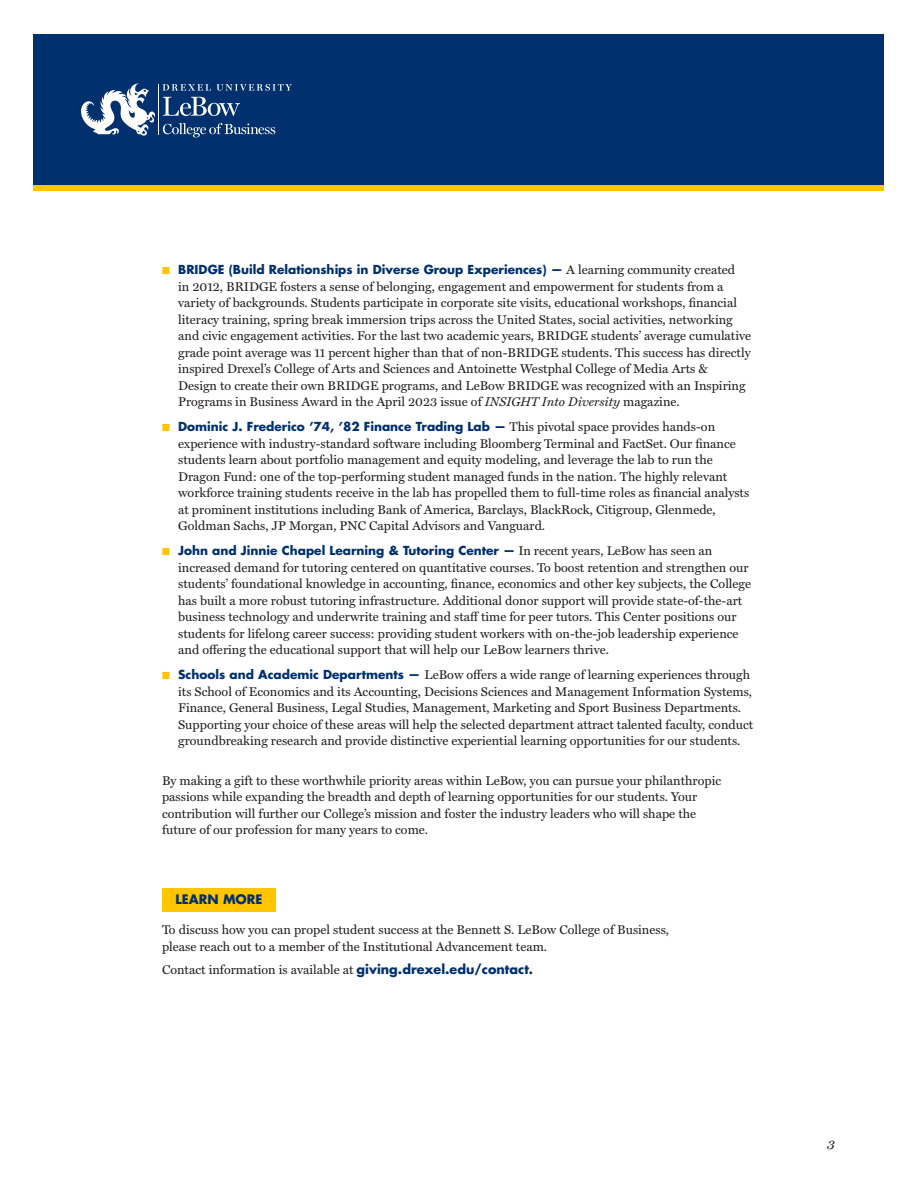
<style>
.page{position:relative;width:918px;height:1188px;background:#fff}
.page>*{position:absolute;margin:0;border:0;box-sizing:border-box;transform-origin:0 0}
.t1{font:italic 13.5px "Miller Text";color:#231f20}
.Body_copy{font:12.75px/16.5px "Miller Text";color:#231f20}
.Learn_more_URL{font:700 12.75px "Futura Std";color:#00306d}
.t2{font:700 12.15px "Futura Std";color:#00306d}
.s1{color:#ffc500}
.s2{font-family:"Miller Text";font-weight:400;font-size:12.75px;color:#231f20}
.s3{font-style:italic}
.s4{font-family:"Futura Std";font-weight:700;font-size:12.15px;color:#00306d}
.s5{font-family:"Futura Std";font-weight:700;color:#00306d}
</style>
<div class="page">
<div style="left:34px;top:40px;width:850px;height:150px;background:#ffc500"></div>
<div style="left:34px;top:35px;width:850px;height:150px;background:#00306d"></div>
<svg style="left:163px;top:97px;width:77px;height:19px"></svg>
<svg style="left:163px;top:84px;width:48px;height:7px"></svg>
<svg style="left:217px;top:84px;width:75px;height:7px"></svg>
<svg style="left:163px;top:123px;width:112px;height:14px"></svg>
<hr style="left:158px;top:84px;width:1px;height:51px;background:#fff">
<svg style="left:81px;top:83px;width:74px;height:53px"></svg>
<div style="left:162px;top:888px;width:114px;height:24px;background:#ffc500"></div>
<p class="t2" style="left:162px;top:261px;width:575px"><span class="s1">■</span> BRIDGE (Build Relationships in Diverse Group Experiences) — <span class="s2">A learning community created</span></p>
<p class="Body_copy" style="left:178px;top:278px;width:574px">in 2012, BRIDGE fosters a sense of belonging, engagement and empowerment for students from a variety of backgrounds. Students participate in corporate site visits, educational workshops, financial literacy training, spring break immersion trips across the United States, social activities, networking and civic engagement activities. For the last two academic years, BRIDGE students’ average cumulative grade point average was 11 percent higher than that of non-BRIDGE students. This success has directly inspired Drexel’s College of Arts and Sciences and Antoinette Westphal College of Media Arts &amp;<br>Design to create their own BRIDGE programs, and LeBow BRIDGE was recognized with an Inspiring Programs in Business Award in the April 2023 issue of <span class="s3">INSIGHT Into Diversity</span> magazine.</p>
<p class="t2" style="left:162px;top:419px;width:555px"><span class="s1">■</span> Dominic J. Frederico ’74, ’82 Finance Trading Lab — <span class="s2">This pivotal space provides hands-on</span></p>
<p class="Body_copy" style="left:178px;top:435px;width:573px">experience with industry-standard software including Bloomberg Terminal and FactSet. Our finance students learn about portfolio management and equity modeling, and leverage the lab to run the Dragon Fund: one of the top-performing student managed funds in the nation. The highly relevant workforce training students receive in the lab has propelled them to full-time roles as financial analysts at prominent institutions including Bank of America, Barclays, BlackRock, Citigroup, Glenmede, Goldman Sachs, JP Morgan, PNC Capital Advisors and Vanguard.</p>
<p class="t2" style="left:162px;top:543px;width:552px"><span class="s1">■</span> John and Jinnie Chapel Learning &amp; Tutoring Center — <span class="s2">In recent years, LeBow has seen an</span></p>
<p class="Body_copy" style="left:178px;top:560px;width:574px">increased demand for tutoring centered on quantitative courses. To boost retention and strengthen our students’ foundational knowledge in accounting, finance, economics and other key subjects, the College has built a more robust tutoring infrastructure. Additional donor support will provide state-of-the-art business technology and underwrite training and staff time for peer tutors. This Center positions our students for lifelong career success: providing student workers with on-the-job leadership experience and offering the educational support that will help our LeBow learners thrive.</p>
<p class="Body_copy" style="left:178px;top:667px;width:577px;text-indent:-16px"><span class="s1">■</span> <span class="s4">Schools and Academic Departments —</span> LeBow offers a wide range of learning experiences through its School of Economics and its Accounting, Decisions Sciences and Management Information Systems, Finance, General Business, Legal Studies, Management, Marketing and Sport Business Departments.<br>Supporting your choice of these areas will help the selected department attract talented faculty, conduct groundbreaking research and provide distinctive experiential learning opportunities for our students.</p>
<p class="Body_copy" style="left:162px;top:773px;width:561px">By making a gift to these worthwhile priority areas within LeBow, you can pursue your philanthropic passions while expanding the breadth and depth of learning opportunities for our students. Your contribution will further our College’s mission and foster the industry leaders who will shape the future of our profession for many years to come.</p>
<p class="Learn_more_URL" style="left:176px;top:891px;width:89px">LEARN MORE</p>
<p class="Body_copy" style="left:162px;top:922px;width:509px">To discuss how you can propel student success at the Bennett S. LeBow College of Business, please reach out to a member of the Institutional Advancement team.</p>
<p class="Body_copy" style="left:162px;top:962px;width:373px">Contact information is available at <span class="s5">giving.drexel.edu/contact</span><span class="s4">.</span></p>
<p class="t1" style="left:827px;top:1137px;width:9px">3</p>
</div>
